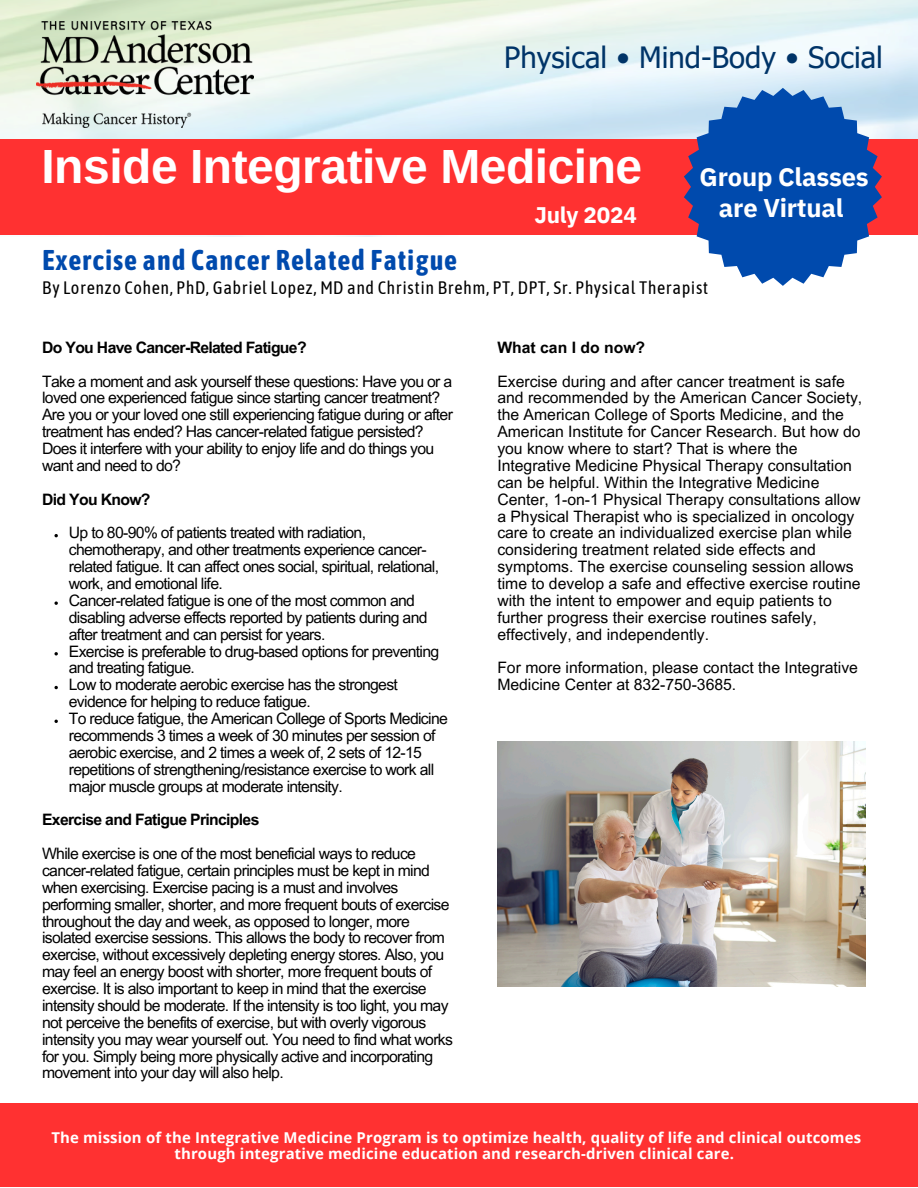
<style>
.page{position:relative;width:918px;height:1188px;background:#fff}
.page>*{position:absolute;margin:0;border:0;box-sizing:border-box;transform-origin:0 0}
.t1{font:700 48px "Arimo";letter-spacing:-.01em;color:#fff}
.t2{font:29.4px "Tahoma";color:#003468}
.t3{font:700 28.5px "Asap Condensed";letter-spacing:.03em;color:#004aad}
.t4{font:700 25.5px/30.3px "IBM Plex Sans";letter-spacing:-.01em;color:#fff;text-align:center}
.t5{font:700 22.5px "IBM Plex Sans";letter-spacing:-.01em;color:#fff}
.t6{font:18px "Asap Condensed";letter-spacing:.03em;color:#000}
.t7{font:15.75px/16.8px "Arial MT Pro";letter-spacing:-.04em;color:#000}
.t8{font:15.75px/16.8px "Arial MT Pro";color:#000}
.t9{font:700 15.75px "Arial MT Pro";letter-spacing:-.04em;color:#000}
.t10{font:700 15.75px "Arial MT Pro";color:#000}
.t11{font:700 15px/15.8px "Open Sans";letter-spacing:.01em;color:#fff;text-align:center}
</style>
<div class="page">
<img style="left:0;top:0;width:918px;height:236px">
<div style="left:0;top:139px;width:918px;height:96px;background:#ff3131"></div>
<div style="left:0;top:1104px;width:918px;height:83px;background:#ff3131"></div>
<svg style="left:684px;top:88px;width:198px;height:198px"></svg>
<img style="left:36px;top:22px;width:218px;height:106px">
<img style="left:497px;top:742px;width:368px;height:245px">
<svg style="left:54px;top:534px;width:4px;height:3px"></svg>
<svg style="left:54px;top:601px;width:4px;height:4px"></svg>
<svg style="left:54px;top:652px;width:4px;height:3px"></svg>
<svg style="left:54px;top:686px;width:4px;height:3px"></svg>
<svg style="left:54px;top:720px;width:4px;height:3px"></svg>
<h1 class="t2" style="left:504px;top:39px;width:380px">Physical • Mind-Body • Social</h1>
<h4 class="t1" style="left:41px;top:140px;width:602px">Inside Integrative Medicine</h4>
<h4 class="t5" style="left:534px;top:200px;width:104px">July 2024</h4>
<h6 class="t3" style="left:42px;top:244px;width:417px">Exercise and Cancer Related Fatigue</h6>
<h2 class="t4" style="left:700px;top:162px;width:171px">Group Classes are Virtual</h2>
<h6 class="t6" style="left:42px;top:277px;width:668px">By Lorenzo Cohen, PhD, Gabriel Lopez, MD and Christin Brehm, PT, DPT, Sr. Physical Therapist</h6>
<p class="t9" style="left:42px;top:341px;width:266px">Do You Have Cancer-Related Fatigue?</p>
<h6 class="t7" style="left:42px;top:375px;width:412px">Take a moment and ask yourself these questions: Have you or a loved one experienced fatigue since starting cancer treatment?<br>Are you or your loved one still experiencing fatigue during or after treatment has ended? Has cancer-related fatigue persisted?<br>Does it interfere with your ability to enjoy life and do things you want and need to do?</h6>
<p class="t9" style="left:42px;top:493px;width:110px">Did You Know?</p>
<p class="t7" style="left:69px;top:527px;width:372px">Up to 80-90% of patients treated with radiation, chemotherapy, and other treatments experience cancer&shy;related fatigue. It can affect ones social, spiritual, relational, work, and emotional life.</p>
<p class="t7" style="left:69px;top:594px;width:360px">Cancer-related fatigue is one of the most common and disabling adverse effects reported by patients during and after treatment and can persist for years.</p>
<p class="t7" style="left:69px;top:645px;width:372px">Exercise is preferable to drug-based options for preventing and treating fatigue.</p>
<p class="t7" style="left:69px;top:678px;width:331px">Low to moderate aerobic exercise has the strongest evidence for helping to reduce fatigue.</p>
<h6 class="t7" style="left:69px;top:712px;width:380px">To reduce fatigue, the American College of Sports Medicine recommends 3 times a week of 30 minutes per session of aerobic exercise, and 2 times a week of, 2 sets of 12-15 repetitions of strengthening/resistance exercise to work all major muscle groups at moderate intensity.</h6>
<p class="t9" style="left:42px;top:814px;width:219px">Exercise and Fatigue Principles</p>
<h6 class="t7" style="left:42px;top:847px;width:412px">While exercise is one of the most beneficial ways to reduce cancer-related fatigue, certain principles must be kept in mind when exercising. Exercise pacing is a must and involves performing smaller, shorter, and more frequent bouts of exercise throughout the day and week, as opposed to longer, more isolated exercise sessions. This allows the body to recover from exercise, without excessively depleting energy stores. Also, you may feel an energy boost with shorter, more frequent bouts of exercise. It is also important to keep in mind that the exercise intensity should be moderate. If the intensity is too light, you may not perceive the benefits of exercise, but with overly vigorous intensity you may wear yourself out. You need to find what works for you. Simply being more physically active and incorporating movement into your day will also help.</h6>
<p class="t10" style="left:497px;top:341px;width:149px">What can I do now?</p>
<p class="t8" style="left:497px;top:375px;width:367px">Exercise during and after cancer treatment is safe and recommended by the American Cancer Society, the American College of Sports Medicine, and the American Institute for Cancer Research. But how do you know where to start? That is where the Integrative Medicine Physical Therapy consultation can be helpful. Within the Integrative Medicine Center, 1-on-1 Physical Therapy consultations allow a Physical Therapist who is specialized in oncology care to create an individualized exercise plan while considering treatment related side effects and symptoms. The exercise counseling session allows time to develop a safe and effective exercise routine with the intent to empower and equip patients to further progress their exercise routines safely, effectively, and independently.</p>
<p class="t8" style="left:497px;top:662px;width:362px">For more information, please contact the Integrative<br>Medicine Center at 832-750-3685.</p>
<h5 class="t11" style="left:51px;top:1129px;width:811px">The mission of the Integrative Medicine Program is to optimize health, quality of life and clinical outcomes through integrative medicine education and research-driven clinical care.</h5>
</div>
